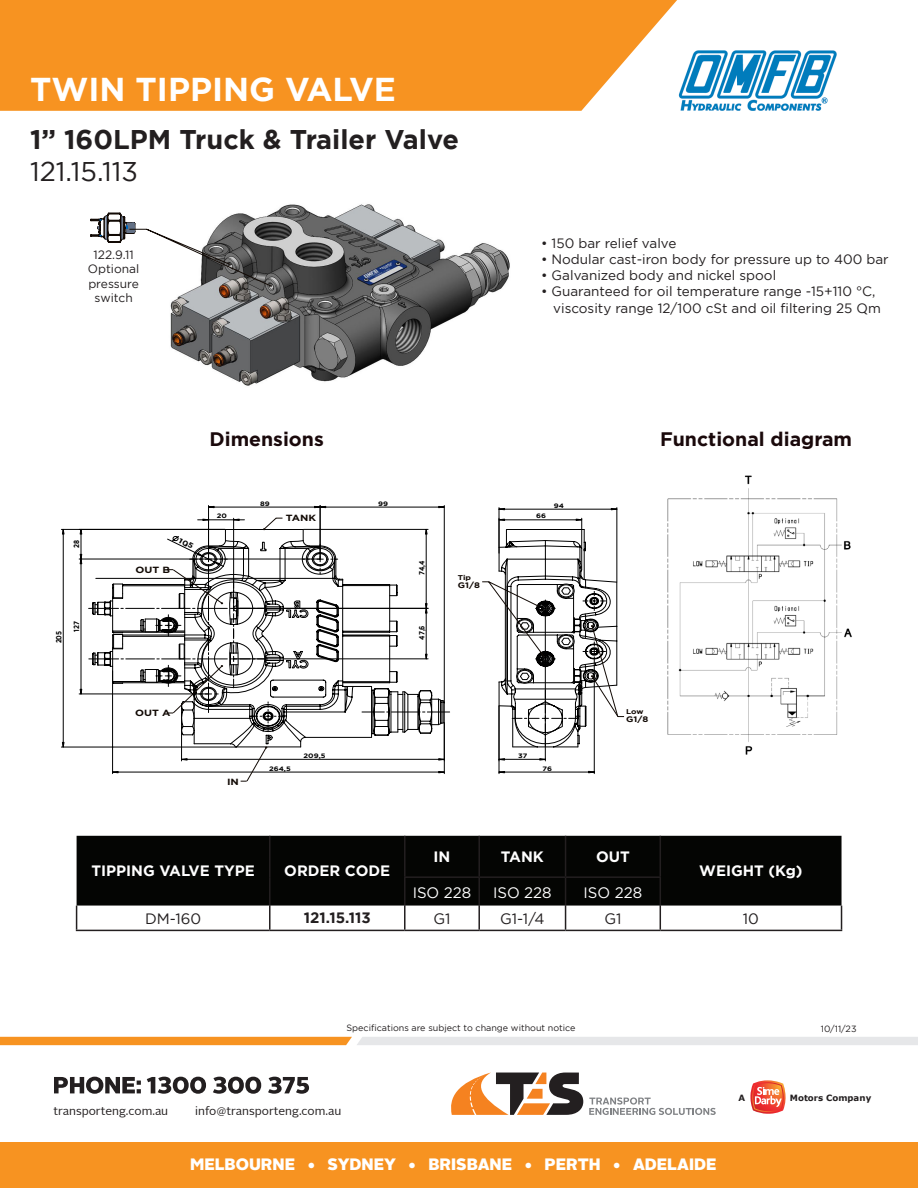
<style>
.page{position:relative;width:918px;height:1188px;background:#fff}
.page>*{position:absolute;margin:0;border:0;box-sizing:border-box;transform-origin:0 0}
.t1{font:700 33px "Homepage Baukasten";color:#fff}
.t2{font:700 27px "Homepage Baukasten";color:#231f20}
.t3{font:27px "Homepage Baukasten";color:#231f20}
.t4{font:700 19.5px "Homepage Baukasten";color:#1a090b}
.t5{font:900 16.5px "Alright Sans";color:#fff}
.t6{font:700 15px "Homepage Baukasten";color:#fff}
.t7{font:15px "Homepage Baukasten";color:#fff}
.t8{font:15px "Homepage Baukasten";color:#231f20}
.t9{font:700 15px "Homepage Baukasten";color:#231f20}
.t10{font:13.5px "Homepage Baukasten";color:#231f20}
.t11{font:12px "Alright Sans";color:#231f20}
.t12{font:12px "Homepage Baukasten";color:#231f20}
.t13{font:9px "Homepage Baukasten";color:#231f20}
.t14{font:700 9px "Homepage Baukasten";color:#120a05;scale:1.18 1}
.t15{font:700 8.7px "Verdana";color:#231f20}
.t16{font:700 7.95px "Homepage Baukasten";color:#120a05;scale:1.18 1}
.t17{font:700 7.5px "Homepage Baukasten";color:#000;scale:.85 1}
.t18{font:700 7.05px "Homepage Baukasten";color:#000;scale:1.31 1}
.t19{font:700 6.9px "Homepage Baukasten";letter-spacing:-.005em;color:#120a05;scale:1.18 1}
.t20{font:700 6.3px "Homepage Baukasten";color:#000;scale:1.18 1}
.s1{font-size:7.5px}
.s2{font-size:7.2px}
.s3{font-size:7.35px}
</style>
<div class="page">
<img style="left:678px;top:50px;width:159px;height:61px">
<svg style="left:0;top:0;width:677px;height:111px;background:#f79a31"></svg>
<div style="left:0;top:1142px;width:918px;height:46px;background:#f79321"></div>
<img style="left:750px;top:1080px;width:36px;height:34px">
<img style="left:752px;top:1082px;width:32px;height:31px">
<svg style="left:755px;top:1087px;width:27px;height:20px"></svg>
<svg style="left:589px;top:1097px;width:127px;height:18px"></svg>
<svg style="left:451px;top:1072px;width:132px;height:43px"></svg>
<svg style="left:0;top:1037px;width:918px;height:8px;background:#ecc79d"></svg>
<svg style="left:54px;top:1077px;width:255px;height:17px"></svg>
<img style="left:170px;top:204px;width:340px;height:182px">
<div style="left:77px;top:836px;width:765px;height:70px;background:#040503"></div>
<hr style="left:269px;top:836px;width:2px;height:41px;background:#231f20">
<hr style="left:404px;top:836px;width:2px;height:40px;background:#231f20">
<hr style="left:478px;top:836px;width:2px;height:40px;background:#231f20">
<hr style="left:565px;top:836px;width:1px;height:40px;background:#231f20">
<hr style="left:660px;top:836px;width:1px;height:40px;background:#231f20">
<hr style="left:269px;top:877px;width:2px;height:29px;background:#231f20">
<hr style="left:404px;top:876px;width:75px;height:2px;background:#231f20">
<hr style="left:404px;top:878px;width:2px;height:28px;background:#231f20">
<hr style="left:479px;top:876px;width:87px;height:2px;background:#231f20">
<hr style="left:478px;top:878px;width:2px;height:28px;background:#231f20">
<hr style="left:566px;top:876px;width:95px;height:2px;background:#231f20">
<svg style="left:76px;top:906px;width:1px;height:24px"></svg>
<hr style="left:269px;top:906px;width:2px;height:24px;background:#231f20">
<hr style="left:404px;top:906px;width:2px;height:24px;background:#231f20">
<hr style="left:478px;top:906px;width:2px;height:24px;background:#231f20">
<svg style="left:565px;top:878px;width:1px;height:52px"></svg>
<svg style="left:660px;top:878px;width:1px;height:52px"></svg>
<svg style="left:841px;top:906px;width:1px;height:24px"></svg>
<hr style="left:76px;top:930px;width:194px;height:1px;background:#231f20">
<hr style="left:270px;top:930px;width:135px;height:1px;background:#231f20">
<hr style="left:405px;top:930px;width:74px;height:1px;background:#231f20">
<hr style="left:479px;top:930px;width:87px;height:1px;background:#231f20">
<hr style="left:566px;top:930px;width:94px;height:1px;background:#231f20">
<hr style="left:660px;top:930px;width:182px;height:1px;background:#231f20">
<svg style="left:90px;top:204px;width:183px;height:112px"></svg>
<hr style="left:617px;top:508px;width:1px;height:74px;background:#000">
<hr style="left:499px;top:508px;width:1px;height:45px;background:#000">
<hr style="left:499px;top:509px;width:118px;height:1px;background:#000">
<hr style="left:499px;top:706px;width:1px;height:68px;background:#000">
<hr style="left:594px;top:661px;width:1px;height:113px;background:#000">
<svg style="left:88px;top:543px;width:507px;height:230px"></svg>
<hr style="left:182px;top:759px;width:262px;height:1px;background:#000">
<hr style="left:81px;top:529px;width:1px;height:30px;background:#000">
<hr style="left:79px;top:559px;width:241px;height:1px;background:#000">
<hr style="left:208px;top:506px;width:1px;height:53px;background:#000">
<hr style="left:209px;top:507px;width:111px;height:1px;background:#000">
<hr style="left:209px;top:520px;width:35px;height:1px;background:#000">
<hr style="left:426px;top:608px;width:1px;height:51px;background:#000">
<hr style="left:233px;top:518px;width:1px;height:90px;background:#000">
<hr style="left:320px;top:507px;width:124px;height:1px;background:#000">
<hr style="left:234px;top:659px;width:194px;height:1px;background:#000">
<hr style="left:444px;top:723px;width:1px;height:51px;background:#000">
<hr style="left:112px;top:671px;width:1px;height:103px;background:#000">
<hr style="left:113px;top:772px;width:331px;height:1px;background:#000">
<hr style="left:61px;top:747px;width:175px;height:1px;background:#000">
<hr style="left:63px;top:529px;width:1px;height:218px;background:#000">
<hr style="left:61px;top:529px;width:164px;height:1px;background:#000">
<hr style="left:96px;top:578px;width:240px;height:1px;background:#000">
<hr style="left:79px;top:694px;width:129px;height:1px;background:#000">
<hr style="left:81px;top:559px;width:1px;height:135px;background:#000">
<hr style="left:444px;top:506px;width:1px;height:195px;background:#000">
<hr style="left:304px;top:529px;width:124px;height:1px;background:#000">
<hr style="left:234px;top:608px;width:194px;height:1px;background:#000">
<hr style="left:426px;top:529px;width:1px;height:79px;background:#000">
<hr style="left:320px;top:506px;width:1px;height:53px;background:#000">
<svg style="left:438px;top:758px;width:6px;height:3px"></svg>
<svg style="left:233px;top:519px;width:7px;height:2px"></svg>
<svg style="left:198px;top:519px;width:10px;height:2px"></svg>
<svg style="left:425px;top:603px;width:3px;height:10px"></svg>
<svg style="left:263px;top:517px;width:20px;height:13px"></svg>
<svg style="left:166px;top:536px;width:188px;height:246px"></svg>
<svg style="left:481px;top:518px;width:144px;height:230px"></svg>
<img style="left:667px;top:475px;width:185px;height:280px">
<h1 class="t1" style="left:30px;top:70px;width:367px">TWIN TIPPING VALVE</h1>
<h2 class="t2" style="left:30px;top:123px;width:430px">1” 160LPM Truck &amp; Trailer Valve</h2>
<h2 class="t3" style="left:30px;top:157px;width:110px">121.15.113</h2>
<p class="t12" style="left:94px;top:248px;width:42px">122.9.11</p>
<p class="t12" style="left:88px;top:262px;width:53px">Optional</p>
<p class="t12" style="left:88px;top:277px;width:52px">pressure</p>
<p class="t12" style="left:95px;top:291px;width:40px">switch</p>
<p class="t10" style="left:541px;top:236px;width:137px">• 150 bar relief valve</p>
<p class="t10" style="left:541px;top:252px;width:349px">• Nodular cast-iron body for pressure up to 400 bar</p>
<p class="t10" style="left:541px;top:268px;width:237px">• Galvanized body and nickel spool</p>
<p class="t10" style="left:541px;top:284px;width:336px">• Guaranteed for oil temperature range -15+110 °C,</p>
<p class="t10" style="left:553px;top:300px;width:329px">viscosity range 12/100 cSt and oil filtering 25 μm</p>
<p class="t4" style="left:210px;top:428px;width:116px">Dimensions</p>
<p class="t4" style="left:660px;top:428px;width:194px">Functional diagram</p>
<p class="t17" style="left:72px;top:548px;width:11px;rotate:-90deg">28</p>
<p class="t17" style="left:54px;top:643px;width:16px;rotate:-90deg">205</p>
<p class="t17" style="left:72px;top:632px;width:14px;rotate:-90deg">127</p>
<p class="t14" style="left:136px;top:564px;width:31px">OUT B</p>
<p class="t18" style="left:181px;top:536px;width:13px;rotate:30deg">1<span class="s1">0</span><span class="s2">,</span><span class="s3">5</span></p>
<p class="t20" style="left:217px;top:513px;width:10px">20</p>
<p class="t20" style="left:260px;top:500px;width:10px">89</p>
<p class="t14" style="left:286px;top:513px;width:27px">TANK</p>
<p class="t14" style="left:135px;top:708px;width:31px">OUT A</p>
<p class="t14" style="left:227px;top:776px;width:12px">IN</p>
<p class="t20" style="left:269px;top:765px;width:20px">264,5</p>
<p class="t20" style="left:304px;top:752px;width:20px">209,5</p>
<p class="t20" style="left:378px;top:500px;width:10px">99</p>
<p class="t17" style="left:417px;top:575px;width:19px;rotate:-90deg">74,4</p>
<p class="t17" style="left:417px;top:640px;width:18px;rotate:-90deg">47,6</p>
<p class="t19" style="left:458px;top:574px;width:13px">Tip</p>
<p class="t16" style="left:458px;top:581px;width:20px">G1/8</p>
<p class="t20" style="left:536px;top:513px;width:10px">66</p>
<p class="t20" style="left:554px;top:502px;width:10px">94</p>
<p class="t20" style="left:518px;top:752px;width:9px">37</p>
<p class="t20" style="left:543px;top:765px;width:10px">76</p>
<p class="t19" style="left:626px;top:708px;width:16px">Low</p>
<p class="t16" style="left:626px;top:715px;width:20px">G1/8</p>
<p class="t6" style="left:91px;top:862px;width:165px">TIPPING VALVE TYPE</p>
<p class="t6" style="left:284px;top:862px;width:108px">ORDER CODE</p>
<p class="t6" style="left:434px;top:848px;width:18px">IN</p>
<p class="t6" style="left:501px;top:848px;width:45px">TANK</p>
<p class="t6" style="left:596px;top:848px;width:35px">OUT</p>
<p class="t7" style="left:413px;top:884px;width:60px">ISO 228</p>
<p class="t7" style="left:493px;top:884px;width:60px">ISO 228</p>
<p class="t7" style="left:584px;top:884px;width:60px">ISO 228</p>
<p class="t6" style="left:699px;top:862px;width:105px">WEIGHT (Kg)</p>
<p class="t8" style="left:145px;top:911px;width:58px">DM-160</p>
<p class="t9" style="left:304px;top:909px;width:68px">121.15.113</p>
<p class="t8" style="left:433px;top:911px;width:19px">G1</p>
<p class="t8" style="left:500px;top:911px;width:46px">G1-1/4</p>
<p class="t8" style="left:604px;top:911px;width:19px">G1</p>
<p class="t8" style="left:743px;top:911px;width:18px">10</p>
<p class="t13" style="left:347px;top:1023px;width:231px">Specifications are subject to change without notice</p>
<p class="t13" style="left:821px;top:1024px;width:37px">10/11/23</p>
<p class="t15" style="left:739px;top:1091px;width:8px">A</p>
<p class="t15" style="left:790px;top:1092px;width:83px">Motors Company</p>
<p class="t11" style="left:53px;top:1104px;width:116px">transporteng.com.au</p>
<p class="t11" style="left:195px;top:1104px;width:148px">info@transporteng.com.au</p>
<p class="t5" style="left:190px;top:1152px;width:528px">MELBOURNE • SYDNEY • BRISBANE • PERTH • ADELAIDE</p>
</div>
